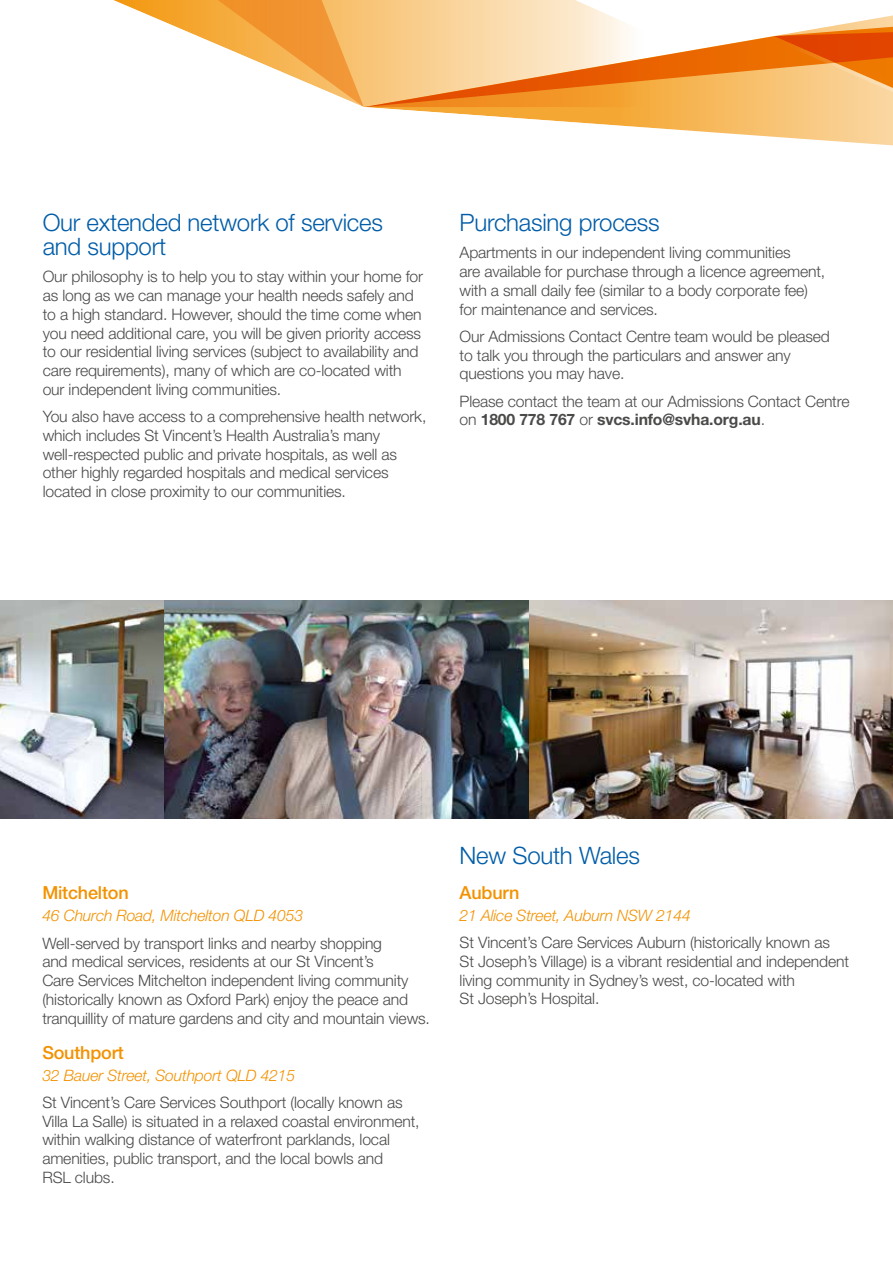
<style>
.page{position:relative;width:893px;height:1263px;background:#fff}
.page>*{position:absolute;margin:0;border:0;box-sizing:border-box;transform-origin:0 0}
.t1{font:300 24px/24px "Helvetica Neue";letter-spacing:-.01em;color:#005da9}
.t2{font:500 18px "Helvetica Neue";letter-spacing:-.01em;color:#f39200}
.t3{font:300 15.75px/18.8px "Helvetica Neue";letter-spacing:-.01em;color:#4a4a49}
.t4{font:italic 300 15.75px "Helvetica Neue";letter-spacing:-.01em;color:#f39200}
.s1{font-weight:700}
</style>
<div class="page">
<img style="left:0;top:601px;width:893px;height:217px">
<svg style="left:113px;top:0;width:780px;height:135px"></svg>
<svg style="left:743px;top:19px;width:150px;height:127px"></svg>
<h1 class="t1" style="left:43px;top:210px;width:342px">Our extended network of services and support</h1>
<p class="t3" style="left:43px;top:267px;width:382px">Our philosophy is to help you to stay within your home for as long as we can manage your health needs safely and to a high standard. However, should the time come when you need additional care, you will be given priority access to our residential living services (subject to availability and care requirements), many of which are co-located with our independent living communities.</p>
<p class="t3" style="left:43px;top:407px;width:385px">You also have access to a comprehensive health network, which includes St Vincent’s Health Australia’s many well-respected public and private hospitals, as well as other highly regarded hospitals and medical services located in close proximity to our communities.</p>
<h1 class="t1" style="left:460px;top:210px;width:201px">Purchasing process</h1>
<p class="t3" style="left:460px;top:243px;width:367px">Apartments in our independent living communities<br>are available for purchase through a licence agreement, with a small daily fee (similar to a body corporate fee) for maintenance and services.</p>
<p class="t3" style="left:460px;top:326px;width:372px">Our Admissions Contact Centre team would be pleased to talk you through the particulars and answer any questions you may have.</p>
<p class="t3" style="left:460px;top:391px;width:391px">Please contact the team at our Admissions Contact Centre on <span class="s1">1800 778 767</span> or <span class="s1">svcs.info@svha.org.au</span>.</p>
<p class="t2" style="left:42px;top:882px;width:88px">Mitchelton</p>
<p class="t4" style="left:42px;top:906px;width:262px">46 Church Road, Mitchelton QLD 4053</p>
<p class="t3" style="left:42px;top:933px;width:389px">Well-served by transport links and nearby shopping<br>and medical services, residents at our St Vincent’s<br>Care Services Mitchelton independent living community (historically known as Oxford Park) enjoy the peace and tranquillity of mature gardens and city and mountain views.</p>
<p class="t2" style="left:42px;top:1041px;width:83px">Southport</p>
<p class="t4" style="left:42px;top:1065px;width:254px">32 Bauer Street, Southport QLD 4215</p>
<p class="t3" style="left:42px;top:1092px;width:379px">St Vincent’s Care Services Southport (locally known as Villa La Salle) is situated in a relaxed coastal environment, within walking distance of waterfront parklands, local amenities, public transport, and the local bowls and<br>RSL clubs.</p>
<h1 class="t1" style="left:460px;top:843px;width:182px">New South Wales</h1>
<p class="t2" style="left:460px;top:882px;width:61px">Auburn</p>
<p class="t4" style="left:460px;top:906px;width:233px">21 Alice Street, Auburn NSW 2144</p>
<p class="t3" style="left:460px;top:933px;width:391px">St Vincent’s Care Services Auburn (historically known as<br>St Joseph’s Village) is a vibrant residential and independent living community in Sydney’s west, co-located with<br>St Joseph’s Hospital.</p>
</div>
